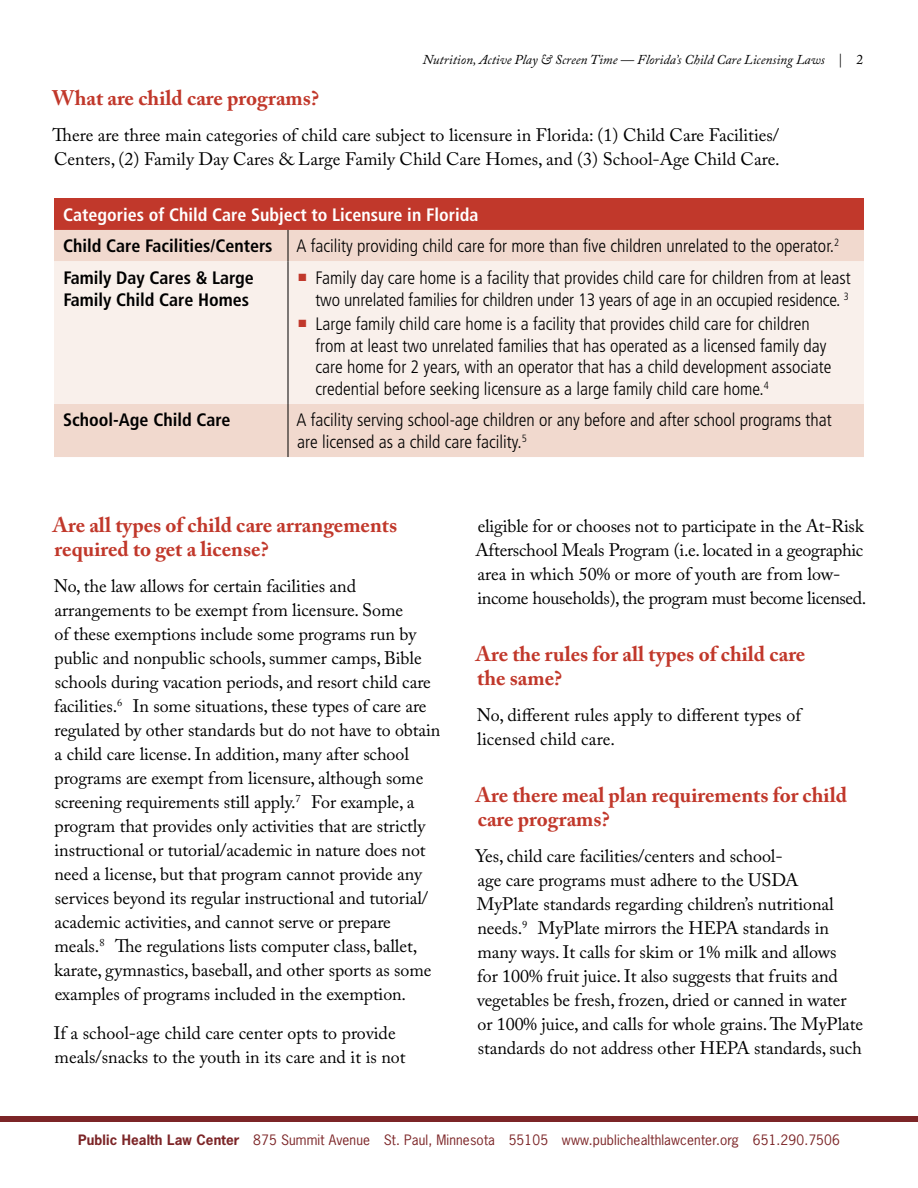
<style>
.page{position:relative;width:918px;height:1188px;background:#fff}
.page>*{position:absolute;margin:0;border:0;box-sizing:border-box;transform-origin:0 0}
._5_subhead{font:700 21px/24px "Adobe Caslon Pro";color:#c1382b}
._1_body_copy{font:18px/24px "Adobe Caslon Pro";letter-spacing:-.005em;color:#000}
.table_text_12{font:300 condensed 18px/21.6px "Frutiger";color:#000}
.table_bold_12{font:700 condensed 18px/21.6px "Frutiger";color:#000}
.table_title{font:700 condensed 18px "Frutiger";color:#fff}
.t1{font:13.5px "News Gothic Std";letter-spacing:.01em;color:#7c2527}
.t2{font:italic 13.5px "Adobe Caslon Pro";color:#000}
.s1{font-style:normal}
.s2{font-weight:700}
</style>
<div class="page">
<div style="left:0;top:1116px;width:918px;height:6px;background:#7c2527"></div>
<div style="left:54px;top:198px;width:810px;height:32px;background:#c1382b"></div>
<div style="left:54px;top:230px;width:810px;height:227px;background:#f1d9ce"></div>
<div style="left:54px;top:261px;width:810px;height:143px;background:#f9f0eb"></div>
<hr style="left:288px;top:230px;width:1px;height:31px;background:#000">
<hr style="left:288px;top:261px;width:1px;height:143px;background:#000">
<hr style="left:288px;top:404px;width:1px;height:53px;background:#000">
<p class="t2" style="left:423px;top:52px;width:442px">Nutrition, Active Play &amp; Screen Time — Florida’s Child Care Licensing Laws <span class="s1">| 2</span></p>
<p class="_5_subhead" style="left:52px;top:86px;width:268px">What are child care programs?</p>
<p class="_1_body_copy" style="left:53px;top:123px;width:729px">There are three main categories of child care subject to licensure in Florida: (1) Child Care Facilities/<br>Centers, (2) Family Day Cares &amp; Large Family Child Care Homes, and (3) School-Age Child Care.</p>
<p class="table_title" style="left:63px;top:204px;width:417px">Categories of Child Care Subject to Licensure in Florida</p>
<p class="table_bold_12" style="left:63px;top:235px;width:211px">Child Care Facilities/Centers</p>
<p class="table_text_12" style="left:297px;top:236px;width:544px">A facility providing child care for more than five children unrelated to the operator.<sup>2</sup></p>
<p class="table_bold_12" style="left:63px;top:267px;width:192px">Family Day Cares &amp; Large<br>Family Child Care Homes</p>
<p class="table_text_12" style="left:298px;top:267px;width:554px;text-align:right"><sup>■</sup> Family day care home is a facility that provides child care for children from at least two unrelated families for children under 13 years of age in an occupied residence. <sup>3</sup></p>
<p class="table_text_12" style="left:315px;top:313px;width:518px;text-indent:-17px"><sup>■</sup> Large family child care home is a facility that provides child care for children from at least two unrelated families that has operated as a licensed family day care home for 2 years, with an operator that has a child development associate credential before seeking licensure as a large family child care home.<sup>4</sup></p>
<p class="table_bold_12" style="left:63px;top:409px;width:169px">School-Age Child Care</p>
<p class="table_text_12" style="left:297px;top:410px;width:537px">A facility serving school-age children or any before and after school programs that are licensed as a child care facility.<sup>5</sup></p>
<p class="_5_subhead" style="left:53px;top:513px;width:346px">Are all types of child care arrangements required to get a license?</p>
<p class="_1_body_copy" style="left:54px;top:574px;width:388px">No, the law allows for certain facilities and arrangements to be exempt from licensure. Some<br>of these exemptions include some programs run by public and nonpublic schools, summer camps, Bible schools during vacation periods, and resort child care facilities.<sup>6</sup> In some situations, these types of care are regulated by other standards but do not have to obtain a child care license. In addition, many after school programs are exempt from licensure, although some screening requirements still apply.<sup>7</sup> For example, a program that provides only activities that are strictly instructional or tutorial/academic in nature does not need a license, but that program cannot provide any services beyond its regular instructional and tutorial/ academic activities, and cannot serve or prepare meals.<sup>8</sup> The regulations lists computer class, ballet, karate, gymnastics, baseball, and other sports as some examples of programs included in the exemption.</p>
<p class="_1_body_copy" style="left:54px;top:1021px;width:353px">If a school-age child care center opts to provide meals/snacks to the youth in its care and it is not</p>
<p class="_1_body_copy" style="left:475px;top:514px;width:393px">eligible for or chooses not to participate in the At-Risk Afterschool Meals Program (i.e. located in a geographic area in which 50% or more of youth are from low&shy;income households), the program must become licensed.</p>
<p class="_5_subhead" style="left:476px;top:642px;width:331px">Are the rules for all types of child care the same?</p>
<p class="_1_body_copy" style="left:477px;top:703px;width:326px">No, different rules apply to different types of licensed child care.</p>
<p class="_5_subhead" style="left:476px;top:783px;width:373px">Are there meal plan requirements for child care programs?</p>
<p class="_1_body_copy" style="left:475px;top:844px;width:389px">Yes, child care facilities/centers and school-<br>age care programs must adhere to the USDA<br>MyPlate standards regarding children’s nutritional needs.<sup>9</sup> MyPlate mirrors the HEPA standards in many ways. It calls for skim or 1% milk and allows<br>for 100% fruit juice. It also suggests that fruits and vegetables be fresh, frozen, dried or canned in water or 100% juice, and calls for whole grains. The MyPlate standards do not address other HEPA standards, such</p>
<p class="t1" style="left:78px;top:1131px;width:763px"><span class="s2">Public Health Law Center</span> 875 Summit Avenue St. Paul, Minnesota 55105 www.publichealthlawcenter.org 651.290.7506</p>
</div>
